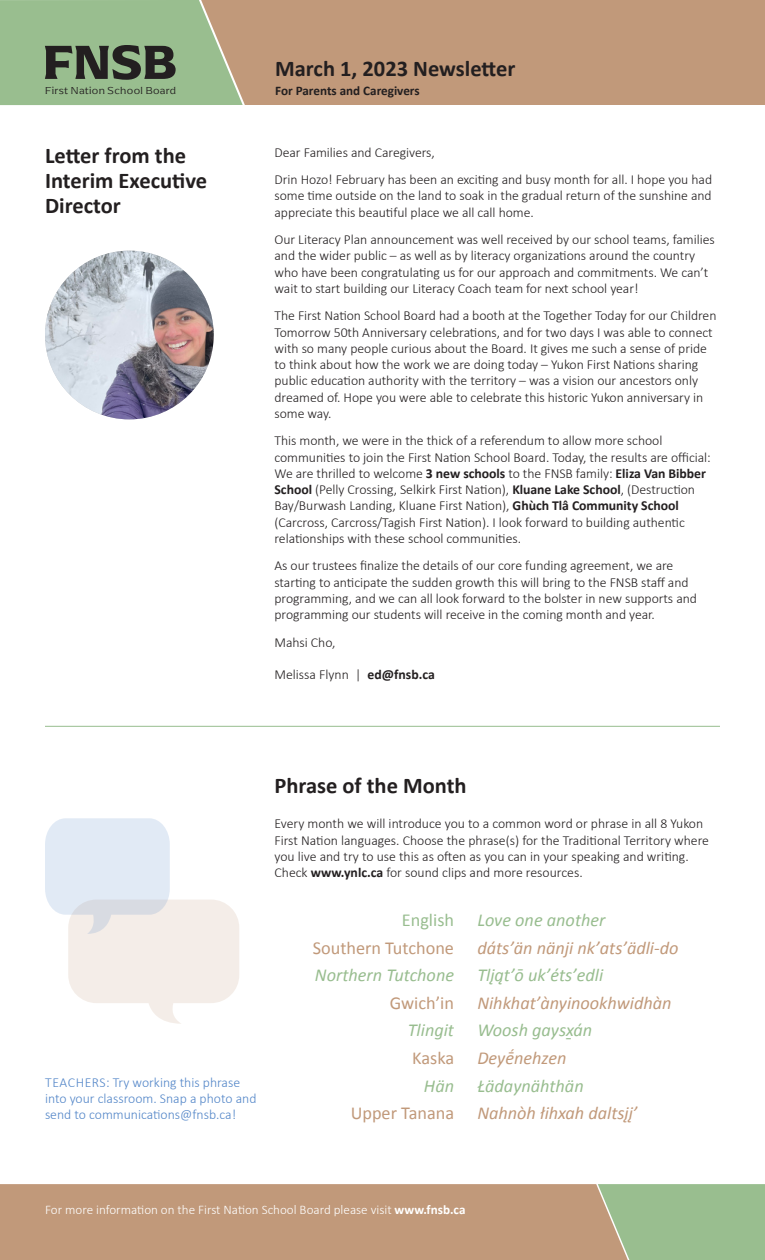
<style>
.page{position:relative;width:765px;height:1260px;background:#fff}
.page>*{position:absolute;margin:0;border:0;box-sizing:border-box;transform-origin:0 0}
.t1{font:700 22.5px/25px "Calibri";color:#231f20}
.t2{font:italic 18.25px "Calibri";color:#98bd8f}
.t3{font:italic 18.25px "Calibri";color:#c1997a}
.t4{font:18.25px "Calibri";color:#c1997a}
.t5{font:18.25px "Calibri";color:#98bd8f}
.t6{font:300 13.75px/16.2px "Calibri";letter-spacing:-.005em;color:#231f20}
.t7{font:300 13.75px/16.2px "Calibri";color:#5386c8}
.t8{font:300 13.12px "Calibri";color:#fff}
.t9{font:700 13.12px "Calibri";color:#231f20}
.t10{font:300 10.5px "Arpona";letter-spacing:.03em;color:#231f20}
.s1{font-weight:700}
</style>
<div class="page">
<img style="left:45px;top:251px;width:169px;height:168px;border-radius:84px">
<hr style="left:45px;top:726px;width:675px;height:1px;background:#98bd8f">
<div style="left:0;top:1184px;width:598px;height:76px;background:#c1997a"></div>
<svg style="left:598px;top:1184px;width:167px;height:76px;background:#9dbb8e"></svg>
<div style="left:243px;top:0;width:522px;height:105px;background:#c1997a"></div>
<svg style="left:0;top:0;width:243px;height:105px;background:#91ab83"></svg>
<svg style="left:45px;top:818px;width:194px;height:206px"></svg>
<p class="t1" style="left:275px;top:55px;width:242px">March 1, 2023 Newsletter</p>
<p class="t10" style="left:45px;top:84px;width:132px">First Nation School Board</p>
<p class="t9" style="left:275px;top:82px;width:146px">For Parents and Caregivers</p>
<p class="t1" style="left:45px;top:142px;width:164px">Letter from the<br>Interim Executive<br>Director</p>
<p class="t6" style="left:275px;top:143px;width:162px">Dear Families and Caregivers,</p>
<p class="t6" style="left:275px;top:171px;width:439px;text-align:justify">Drin Hozo! February has been an exciting and busy month for all. I hope you had some time outside on the land to soak in the gradual return of the sunshine and appreciate this beautiful place we all call home.</p>
<p class="t6" style="left:275px;top:231px;width:442px">Our Literacy Plan announcement was well received by our school teams, families and the wider public – as well as by literacy organizations around the country who have been congratulating us for our approach and commitments. We can’t wait to start building our Literacy Coach team for next school year!</p>
<p class="t6" style="left:275px;top:307px;width:444px">The First Nation School Board had a booth at the Together Today for our Children Tomorrow 50th Anniversary celebrations, and for two days I was able to connect with so many people curious about the Board. It gives me such a sense of pride to think about how the work we are doing today – Yukon First Nations sharing public education authority with the territory – was a vision our ancestors only dreamed of. Hope you were able to celebrate this historic Yukon anniversary in some way.</p>
<p class="t6" style="left:275px;top:432px;width:438px">This month, we were in the thick of a referendum to allow more school communities to join the First Nation School Board. Today, the results are official:<br>We are thrilled to welcome <span class="s1">3 new schools</span> to the FNSB family: <span class="s1">Eliza Van Bibber School</span> (Pelly Crossing, Selkirk First Nation), <span class="s1">Kluane Lake School</span>, (Destruction Bay/Burwash Landing, Kluane First Nation), <span class="s1">Ghùch Tlâ Community School </span>(Carcross, Carcross/Tagish First Nation). I look forward to building authentic relationships with these school communities.</p>
<p class="t6" style="left:275px;top:557px;width:424px">As our trustees finalize the details of our core funding agreement, we are starting to anticipate the sudden growth this will bring to the FNSB staff and programming, and we can all look forward to the bolster in new supports and programming our students will receive in the coming month and year.</p>
<p class="t6" style="left:275px;top:633px;width:63px">Mahsi Cho,</p>
<p class="t6" style="left:275px;top:665px;width:162px">Melissa Flynn | <span class="s1">ed@fnsb.ca</span></p>
<p class="t7" style="left:45px;top:1073px;width:213px">TEACHERS: Try working this phrase into your classroom. Snap a photo and send to communications@fnsb.ca!</p>
<p class="t1" style="left:275px;top:772px;width:194px">Phrase of the Month</p>
<p class="t6" style="left:275px;top:815px;width:436px">Every month we will introduce you to a common word or phrase in all 8 Yukon First Nation languages. Choose the phrase(s) for the Traditional Territory where you live and try to use this as often as you can in your speaking and writing.<br>Check <span class="s1">www.ynlc.ca</span> for sound clips and more resources.</p>
<p class="t5" style="left:402px;top:909px;width:54px">English</p>
<p class="t2" style="left:477px;top:908px;width:130px">Love one another</p>
<p class="t4" style="left:313px;top:936px;width:143px">Southern Tutchone</p>
<p class="t3" style="left:477px;top:935px;width:203px">dátsʼän nänji nkʼatsʼädli-do</p>
<p class="t2" style="left:315px;top:963px;width:141px">Northern Tutchone</p>
<p class="t2" style="left:477px;top:963px;width:127px">Tlįątʼō ukʼétsʼedli</p>
<p class="t4" style="left:390px;top:991px;width:66px">Gwich’in</p>
<p class="t3" style="left:477px;top:990px;width:196px">Nihkhatʼànyinookhwidhàn</p>
<p class="t2" style="left:408px;top:1018px;width:48px">Tlingit</p>
<p class="t2" style="left:477px;top:1018px;width:116px">Woosh gaysxáṉ</p>
<p class="t4" style="left:412px;top:1046px;width:43px">Kaska</p>
<p class="t3" style="left:477px;top:1046px;width:91px">Deyḗnehzen</p>
<p class="t2" style="left:424px;top:1073px;width:32px">Hän</p>
<p class="t2" style="left:477px;top:1073px;width:108px">Łädaynähthän</p>
<p class="t4" style="left:351px;top:1102px;width:105px">Upper Tanana</p>
<p class="t3" style="left:477px;top:1101px;width:162px">Nahnòh łihxah daltsįį’</p>
<p class="t8" style="left:45px;top:1201px;width:422px">For more information on the First Nation School Board please visit <span class="s1">www.fnsb.ca</span></p>
</div>
